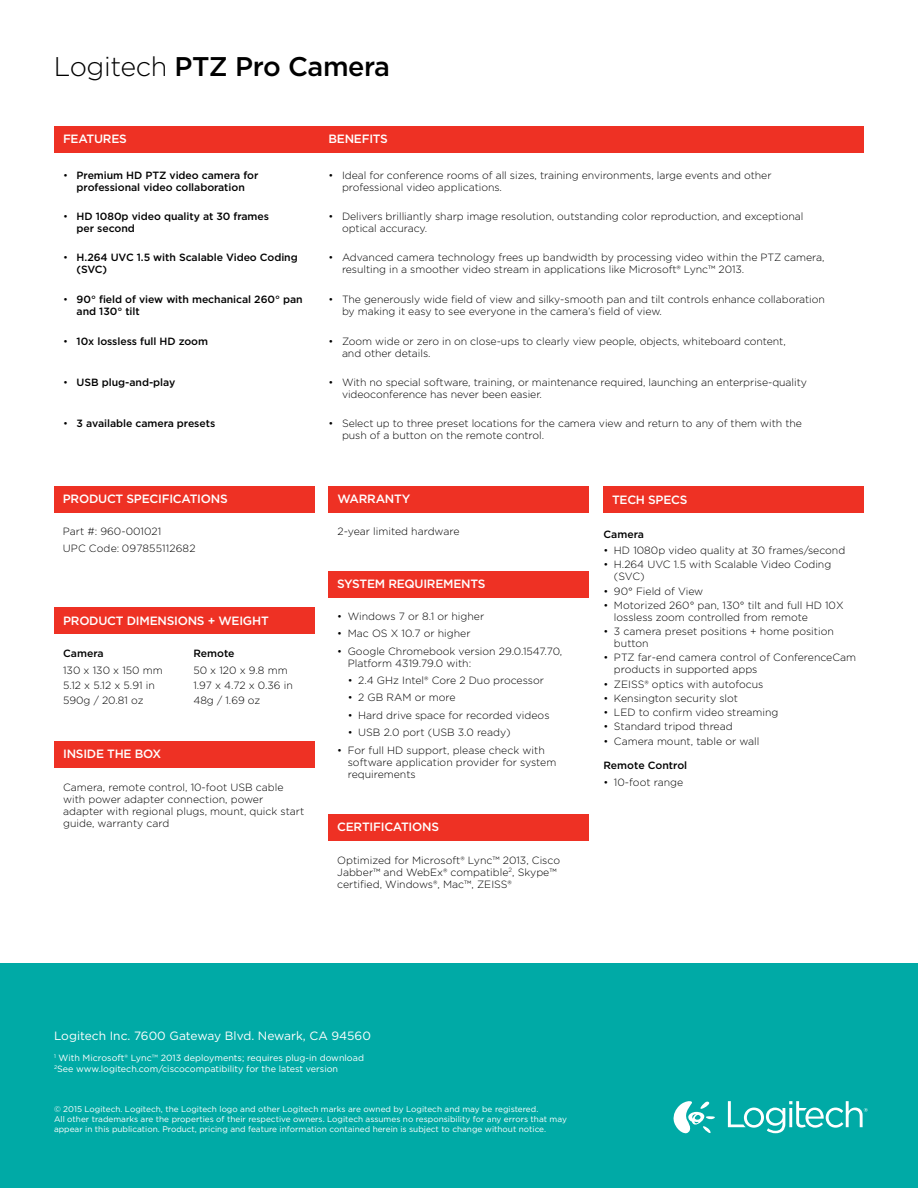
<style>
.page{position:relative;width:918px;height:1188px;background:#fff}
.page>*{position:absolute;margin:0;border:0;box-sizing:border-box;transform-origin:0 0}
.t1{font:500 27px "Gotham";letter-spacing:-.015em;color:#000}
.t2{font:500 12px "Gotham";letter-spacing:-.02em;color:#fff}
.t3{font:12px "Gotham";color:#fff}
.t4{font:300 10.5px/12px "Gotham";letter-spacing:-.005em;color:#000}
.t5{font:500 10.5px/12px "Gotham";letter-spacing:-.005em;color:#000}
.t6{font:9px/10.8px "Gotham";color:#fff}
.t7{font:8.25px/9.9px "Gotham";color:#fff}
.s1{font-weight:300}
</style>
<div class="page">
<div style="left:0;top:963px;width:918px;height:225px;background:#00aaa6"></div>
<div style="left:54px;top:607px;width:261px;height:27px;background:#ee3124"></div>
<div style="left:54px;top:486px;width:261px;height:26px;background:#ee3124"></div>
<div style="left:54px;top:126px;width:810px;height:26px;background:#ee3124"></div>
<div style="left:54px;top:741px;width:261px;height:26px;background:#ee3124"></div>
<div style="left:328px;top:486px;width:262px;height:26px;background:#ee3124"></div>
<svg style="left:728px;top:1101px;width:140px;height:32px"></svg>
<svg style="left:674px;top:1101px;width:41px;height:32px"></svg>
<div style="left:328px;top:571px;width:261px;height:26px;background:#ee3124"></div>
<div style="left:603px;top:486px;width:261px;height:26px;background:#ee3124"></div>
<div style="left:328px;top:814px;width:261px;height:26px;background:#ee3124"></div>
<h1 class="t1" style="left:54px;top:50px;width:338px"><span class="s1">Logitech</span> PTZ Pro Camera</h1>
<p class="t2" style="left:63px;top:132px;width:65px">FEATURES</p>
<p class="t2" style="left:329px;top:132px;width:61px">BENEFITS</p>
<p class="t5" style="left:63px;top:169px;width:197px;text-align:center"><span class="s1">•</span> Premium HD PTZ video camera for professional video collaboration</p>
<p class="t5" style="left:77px;top:210px;width:194px;text-indent:-14px"><span class="s1">•</span> HD 1080p video quality at 30 frames per second</p>
<p class="t5" style="left:77px;top:251px;width:223px;text-indent:-14px"><span class="s1">•</span> H.264 UVC 1.5 with Scalable Video Coding (SVC)</p>
<p class="t5" style="left:77px;top:293px;width:228px;text-indent:-14px"><span class="s1">•</span> 90° field of view with mechanical 260° pan and 130° tilt</p>
<p class="t5" style="left:63px;top:335px;width:146px"><span class="s1">•</span> 10x lossless full HD zoom</p>
<p class="t5" style="left:63px;top:376px;width:114px"><span class="s1">•</span> USB plug-and-play</p>
<p class="t5" style="left:63px;top:418px;width:154px"><span class="s1">•</span> 3 available camera presets</p>
<p class="t2" style="left:63px;top:492px;width:166px">PRODUCT SPECIFICATIONS</p>
<p class="t4" style="left:63px;top:523px;width:134px;line-height:16.6px">Part #: 960-001021<br>UPC Code: 097855112682</p>
<p class="t2" style="left:63px;top:613px;width:207px">PRODUCT DIMENSIONS + WEIGHT</p>
<p class="t5" style="left:63px;top:648px;width:42px">Camera</p>
<p class="t4" style="left:63px;top:663px;width:101px;line-height:15px">130 x 130 x 150 mm<br>5.12 x 5.12 x 5.91 in<br>590g / 20.81 oz</p>
<p class="t2" style="left:63px;top:747px;width:100px">INSIDE THE BOX</p>
<p class="t5" style="left:193px;top:648px;width:43px">Remote</p>
<p class="t4" style="left:193px;top:663px;width:101px;line-height:15px">50 x 120 x 9.8 mm<br>1.97 x 4.72 x 0.36 in<br>48g / 1.69 oz</p>
<p class="t4" style="left:63px;top:781px;width:243px">Camera, remote control, 10-foot USB cable with power adapter connection, power adapter with regional plugs, mount, quick start guide, warranty card</p>
<p class="t4" style="left:342px;top:169px;width:431px;text-indent:-14px">• Ideal for conference rooms of all sizes, training environments, large events and other professional video applications.</p>
<p class="t4" style="left:342px;top:210px;width:463px;text-indent:-14px">• Delivers brilliantly sharp image resolution, outstanding color reproduction, and exceptional optical accuracy.</p>
<p class="t4" style="left:342px;top:251px;width:484px;text-indent:-14px">• Advanced camera technology frees up bandwidth by processing video within the PTZ camera, resulting in a smoother video stream in applications like Microsoft® Lync™ 2013.</p>
<p class="t4" style="left:342px;top:293px;width:484px;text-indent:-14px">• The generously wide field of view and silky-smooth pan and tilt controls enhance collaboration by making it easy to see everyone in the camera’s field of view.</p>
<p class="t4" style="left:342px;top:335px;width:445px;text-indent:-14px">• Zoom wide or zero in on close-ups to clearly view people, objects, whiteboard content, and other details.</p>
<p class="t4" style="left:342px;top:376px;width:467px;text-indent:-14px">• With no special software, training, or maintenance required, launching an enterprise-quality videoconference has never been easier.</p>
<p class="t4" style="left:342px;top:418px;width:462px;text-indent:-14px">• Select up to three preset locations for the camera view and return to any of them with the push of a button on the remote control.</p>
<p class="t2" style="left:338px;top:492px;width:74px">WARRANTY</p>
<p class="t4" style="left:338px;top:525px;width:124px">2-year limited hardware</p>
<p class="t2" style="left:337px;top:577px;width:150px">SYSTEM REQUIREMENTS</p>
<p class="t4" style="left:337px;top:610px;width:148px">• Windows 7 or 8.1 or higher</p>
<p class="t4" style="left:337px;top:627px;width:135px">• Mac OS X 10.7 or higher</p>
<p class="t4" style="left:348px;top:645px;width:216px;text-indent:-10px">• Google Chromebook version 29.0.1547.70,<br>Platform 4319.79.0 with:</p>
<p class="t4" style="left:348px;top:674px;width:198px">• 2.4 GHz Intel® Core 2 Duo processor</p>
<p class="t4" style="left:348px;top:692px;width:109px">• 2 GB RAM or more</p>
<p class="t4" style="left:348px;top:709px;width:203px">• Hard drive space for recorded videos</p>
<p class="t4" style="left:348px;top:726px;width:165px">• USB 2.0 port (USB 3.0 ready)</p>
<p class="t4" style="left:348px;top:744px;width:210px;text-indent:-10px">• For full HD support, please check with software application provider for system requirements</p>
<p class="t2" style="left:337px;top:820px;width:103px">CERTIFICATIONS</p>
<p class="t4" style="left:337px;top:854px;width:224px">Optimized for Microsoft® Lync™ 2013, Cisco<br>Jabber™ and WebEx® compatible<sup>2</sup>, Skype™ certified, Windows®, Mac™, ZEISS®</p>
<p class="t2" style="left:612px;top:492px;width:77px">TECH SPECS</p>
<p class="t5" style="left:603px;top:528px;width:42px">Camera</p>
<p class="t4" style="left:603px;top:544px;width:243px">• HD 1080p video quality at 30 frames/second</p>
<p class="t4" style="left:614px;top:559px;width:219px;text-indent:-10px">• H.264 UVC 1.5 with Scalable Video Coding (SVC)</p>
<p class="t4" style="left:603px;top:585px;width:101px">• 90° Field of View</p>
<p class="t4" style="left:614px;top:599px;width:231px;text-indent:-10px">• Motorized 260° pan, 130° tilt and full HD 10X lossless zoom controlled from remote</p>
<p class="t4" style="left:614px;top:625px;width:221px;text-indent:-10px">• 3 camera preset positions + home position button</p>
<p class="t4" style="left:614px;top:652px;width:244px;text-indent:-10px">• PTZ far-end camera control of ConferenceCam products in supported apps</p>
<p class="t4" style="left:603px;top:678px;width:162px">• ZEISS® optics with autofocus</p>
<p class="t4" style="left:603px;top:692px;width:136px">• Kensington security slot</p>
<p class="t4" style="left:603px;top:706px;width:177px">• LED to confirm video streaming</p>
<p class="t4" style="left:603px;top:721px;width:131px">• Standard tripod thread</p>
<p class="t4" style="left:603px;top:735px;width:158px">• Camera mount, table or wall</p>
<p class="t5" style="left:603px;top:760px;width:85px">Remote Control</p>
<p class="t4" style="left:603px;top:776px;width:81px">• 10-foot range</p>
<p class="t3" style="left:54px;top:1029px;width:318px">Logitech Inc. 7600 Gateway Blvd. Newark, CA 94560</p>
<p class="t6" style="left:54px;top:1052px;width:311px"><sup>1</sup> With Microsoft® Lync™ 2013 deployments; requires plug-in download<br><sup>2</sup>See www.logitech.com/ciscocompatibility for the latest version</p>
<p class="t7" style="left:54px;top:1104px;width:514px">© 2015 Logitech. Logitech, the Logitech logo and other Logitech marks are owned by Logitech and may be registered.<br>All other trademarks are the properties of their respective owners. Logitech assumes no responsibility for any errors that may appear in this publication. Product, pricing and feature information contained herein is subject to change without notice.</p>
</div>
